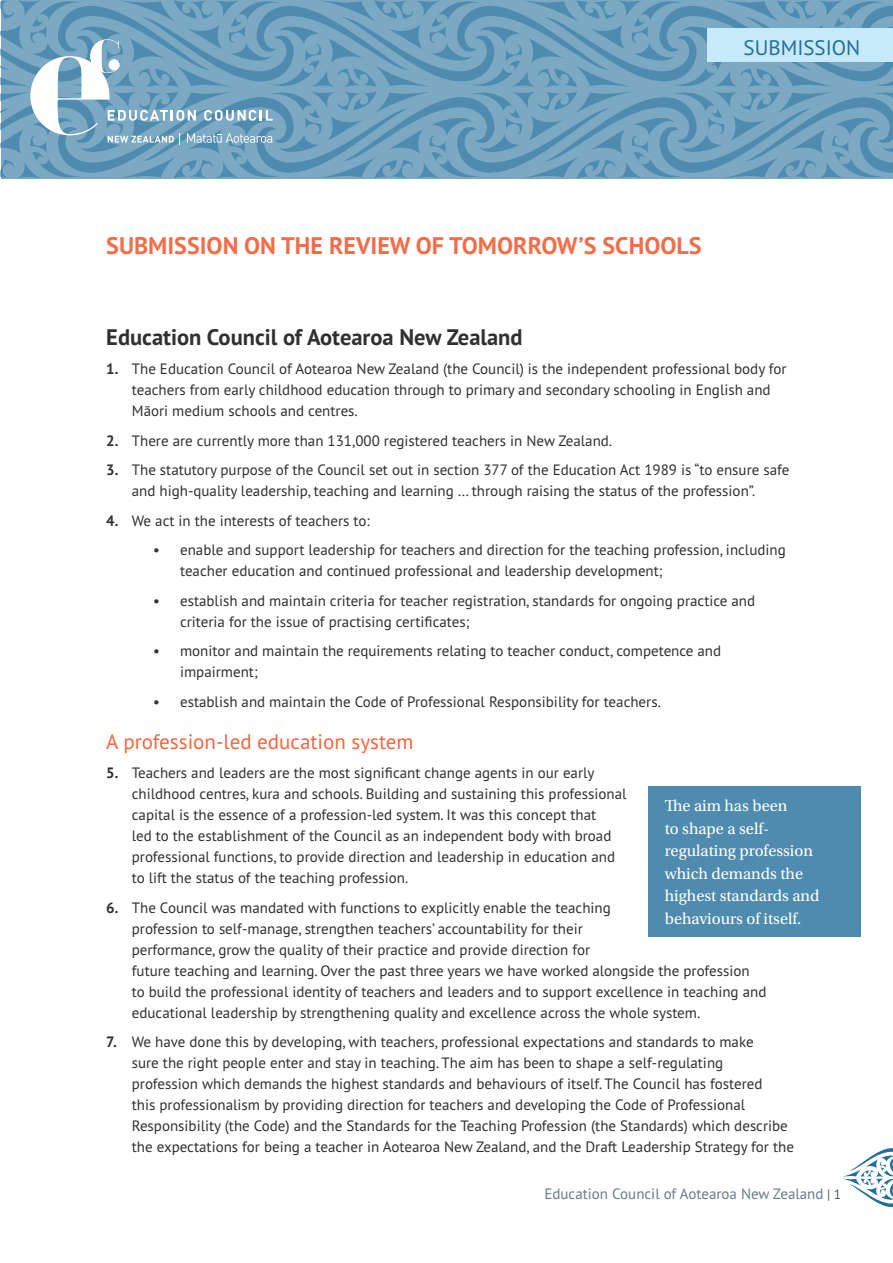
<style>
.page{position:relative;width:893px;height:1263px;background:#fff}
.page>*{position:absolute;margin:0;border:0;box-sizing:border-box;transform-origin:0 0}
.body_10pt{font:700 24px "PT Sans Pro";color:#f26d48}
.heading{font:700 22.5px "PT Sans Pro";color:#312f30}
.subheading{font:21px "PT Sans Pro";color:#f26640}
.t1{font:21px "PT Sans Pro";color:#236e9a}
.quote_in_box{font:16.5px/22.5px "Utopia Std";color:#fff}
.t2{font:15px/21px "PT Sans Pro";color:#312f30}
.t3{font:15px "PT Sans Pro";color:#697c85}
.s1{font-weight:700}
.s2{font-size:13.5px;color:#4b5f68}
</style>
<div class="page">
<svg style="left:1px;top:0;width:892px;height:178px;background:#71a1bd"></svg>
<div style="left:648px;top:786px;width:212px;height:150px;background:#4f8bae"></div>
<div style="left:707px;top:28px;width:186px;height:34px;background:#c6eafa"></div>
<svg style="left:842px;top:1148px;width:51px;height:59px"></svg>
<h3 class="t1" style="left:744px;top:33px;width:118px">SUBMISSION</h3>
<p class="body_10pt" style="left:106px;top:230px;width:597px">SUBMISSION ON THE REVIEW OF TOMORROW’S SCHOOLS</p>
<p class="heading" style="left:106px;top:322px;width:418px">Education Council of Aotearoa New Zealand</p>
<p class="t2" style="left:132px;top:358px;width:656px;text-indent:-26px"><span class="s1">1.</span> The Education Council of Aotearoa New Zealand (the Council) is the independent professional body for teachers from early childhood education through to primary and secondary schooling in English and<br>Māori medium schools and centres.</p>
<p class="t2" style="left:106px;top:429px;width:507px"><span class="s1">2.</span> There are currently more than 131,000 registered teachers in New Zealand.</p>
<p class="t2" style="left:106px;top:459px;width:685px;text-align:center"><span class="s1">3.</span> The statutory purpose of the Council set out in section 377 of the Education Act 1989 is “to ensure safe and high-quality leadership, teaching and learning … through raising the status of the profession”.</p>
<p class="t2" style="left:106px;top:509px;width:265px"><span class="s1">4.</span> We act in the interests of teachers to:</p>
<p class="t2" style="left:180px;top:539px;width:607px;text-indent:-27px">• enable and support leadership for teachers and direction for the teaching profession, including teacher education and continued professional and leadership development;</p>
<p class="t2" style="left:180px;top:589px;width:577px;text-indent:-27px">• establish and maintain criteria for teacher registration, standards for ongoing practice and criteria for the issue of practising certificates;</p>
<p class="t2" style="left:180px;top:640px;width:543px;text-indent:-27px">• monitor and maintain the requirements relating to teacher conduct, competence and impairment;</p>
<p class="t2" style="left:153px;top:690px;width:509px">• establish and maintain the Code of Professional Responsibility for teachers.</p>
<p class="subheading" style="left:106px;top:728px;width:309px">A profession-led education system</p>
<p class="t2" style="left:132px;top:762px;width:496px;text-indent:-26px"><span class="s1">5.</span> Teachers and leaders are the most significant change agents in our early childhood centres, kura and schools. Building and sustaining this professional capital is the essence of a profession-led system. It was this concept that<br>led to the establishment of the Council as an independent body with broad professional functions, to provide direction and leadership in education and to lift the status of the teaching profession.</p>
<p class="t2" style="left:132px;top:897px;width:636px;text-indent:-26px"><span class="s1">6.</span> The Council was mandated with functions to explicitly enable the teaching<br>profession to self-manage, strengthen teachers’ accountability for their<br>performance, grow the quality of their practice and provide direction for<br>future teaching and learning. Over the past three years we have worked alongside the profession to build the professional identity of teachers and leaders and to support excellence in teaching and educational leadership by strengthening quality and excellence across the whole system.</p>
<p class="t2" style="left:132px;top:1031px;width:664px;text-indent:-26px"><span class="s1">7.</span> We have done this by developing, with teachers, professional expectations and standards to make<br>sure the right people enter and stay in teaching. The aim has been to shape a self-regulating<br>profession which demands the highest standards and behaviours of itself. The Council has fostered<br>this professionalism by providing direction for teachers and developing the Code of Professional Responsibility (the Code) and the Standards for the Teaching Profession (the Standards) which describe the expectations for being a teacher in Aotearoa New Zealand, and the Draft Leadership Strategy for the</p>
<p class="quote_in_box" style="left:665px;top:795px;width:156px">The aim has been<br>to shape a self&shy;regulating profession which demands the highest standards and behaviours of itself.</p>
<p class="t3" style="left:544px;top:1184px;width:298px">Education Council of Aotearoa New Zealand <span class="s2">| 1</span></p>
</div>
